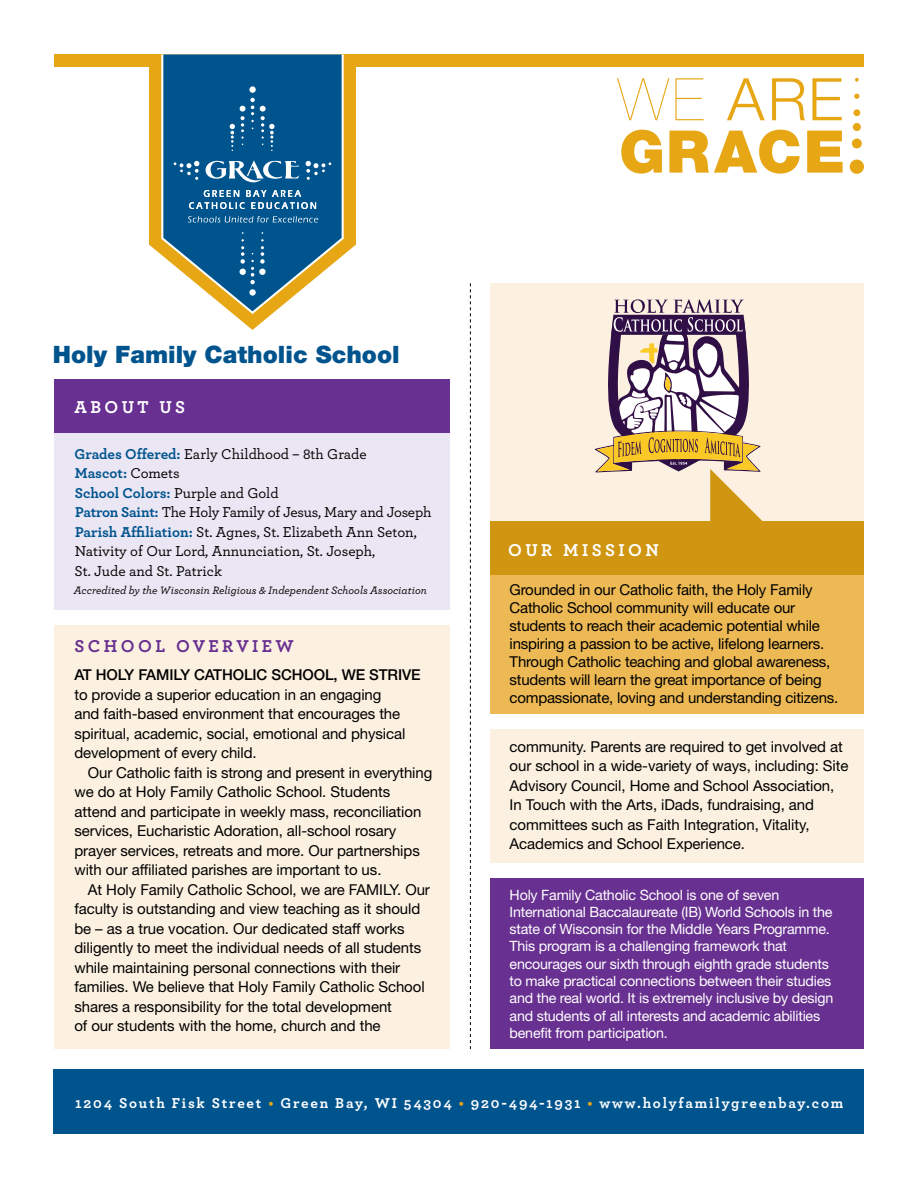
<style>
.page{position:relative;width:918px;height:1188px;background:#fff}
.page>*{position:absolute;margin:0;border:0;box-sizing:border-box;transform-origin:0 0}
.t1{font:900 24px "Helvetica Neue LT Std";color:#00548e}
.t2{font:700 18px "Archer";letter-spacing:.19em;color:#fff}
.t3{font:700 18px "Archer";letter-spacing:.19em;color:#683090}
.t4{font:15px/19.5px "Helvetica Neue LT Std";letter-spacing:-.005em;color:#000}
.t5{font:500 15px/19.5px "Archer";color:#000}
.t6{font:700 15px "Archer";letter-spacing:.12em;color:#fff}
.t7{font:500 15px "Helvetica Neue LT Std";letter-spacing:-.005em;color:#000}
.t8{font:14.25px/17.2px "Helvetica Neue LT Std";letter-spacing:-.015em;color:#fff}
.t9{font:italic 500 11.25px "Archer";color:#000}
.s1{font-weight:700;color:#00548e}
.s2{color:#e7a614}
</style>
<div class="page">
<div style="left:491px;top:878px;width:373px;height:171px;background:#683090"></div>
<svg style="left:621px;top:130px;width:222px;height:44px"></svg>
<svg style="left:617px;top:78px;width:225px;height:42px"></svg>
<div style="left:850px;top:160px;width:14px;height:14px;background:#e7a614;border-radius:50%"></div>
<div style="left:852px;top:139px;width:10px;height:9px;background:#e7a614;border-radius:50%"></div>
<div style="left:853px;top:123px;width:8px;height:8px;background:#e7a614;border-radius:50%"></div>
<div style="left:853px;top:109px;width:7px;height:7px;background:#e7a614;border-radius:50%"></div>
<svg style="left:854px;top:94px;width:5px;height:5px"></svg>
<svg style="left:855px;top:78px;width:4px;height:4px"></svg>
<div style="left:54px;top:54px;width:810px;height:13px;background:#e7a614"></div>
<svg style="left:149px;top:67px;width:207px;height:263px;fill:#e7a614"></svg>
<svg style="left:161px;top:54px;width:183px;height:260px"></svg>
<svg style="left:163px;top:54px;width:179px;height:257px;background:#316f93"></svg>
<svg style="left:188px;top:216px;width:130px;height:7px"></svg>
<svg style="left:249px;top:289px;width:7px;height:7px"></svg>
<svg style="left:240px;top:232px;width:25px;height:52px"></svg>
<svg style="left:249px;top:86px;width:7px;height:7px"></svg>
<svg style="left:230px;top:98px;width:45px;height:53px;background:#1b6699"></svg>
<svg style="left:174px;top:160px;width:157px;height:49px;background:#3074a3"></svg>
<svg style="left:470px;top:283px;width:1px;height:766px"></svg>
<div style="left:491px;top:575px;width:373px;height:139px;background:#edb954"></div>
<div style="left:491px;top:283px;width:373px;height:238px;background:#fcf1e1"></div>
<div style="left:491px;top:521px;width:373px;height:54px;background:#d09611"></div>
<div style="left:54px;top:433px;width:396px;height:177px;background:#ebe6f3"></div>
<div style="left:54px;top:379px;width:396px;height:54px;background:#683090"></div>
<div style="left:54px;top:625px;width:396px;height:424px;background:#fcf1e1"></div>
<div style="left:491px;top:729px;width:373px;height:134px;background:#fcf1e1"></div>
<div style="left:54px;top:1069px;width:810px;height:65px;background:#00548e"></div>
<svg style="left:595px;top:299px;width:168px;height:222px"></svg>
<h1 class="t1" style="left:53px;top:340px;width:348px">Holy Family Catholic School</h1>
<p class="t2" style="left:74px;top:395px;width:112px">ABOUT US</p>
<p class="t5" style="left:75px;top:444px;width:358px"><span class="s1">Grades Offered:</span> Early Childhood – 8th Grade<br><span class="s1">Mascot:</span> Comets<br><span class="s1">School Colors:</span> Purple and Gold<br><span class="s1">Patron Saint:</span> The Holy Family of Jesus, Mary and Joseph <span class="s1">Parish Affiliation:</span> St. Agnes, St. Elizabeth Ann Seton, Nativity of Our Lord, Annunciation, St. Joseph,<br>St. Jude and St. Patrick</p>
<p class="t9" style="left:74px;top:583px;width:354px">Accredited by the Wisconsin Religious &amp; Independent Schools Association</p>
<p class="t3" style="left:74px;top:635px;width:221px">SCHOOL OVERVIEW</p>
<p class="t7" style="left:74px;top:666px;width:348px">AT HOLY FAMILY CATHOLIC SCHOOL, WE STRIVE</p>
<p class="t4" style="left:74px;top:685px;width:332px">to provide a superior education in an engaging and faith-based environment that encourages the spiritual, academic, social, emotional and physical development of every child.</p>
<p class="t4" style="left:74px;top:763px;width:359px;text-indent:14px">Our Catholic faith is strong and present in everything we do at Holy Family Catholic School. Students attend and participate in weekly mass, reconciliation services, Eucharistic Adoration, all-school rosary prayer services, retreats and more. Our partnerships with our affiliated parishes are important to us.</p>
<p class="t4" style="left:74px;top:880px;width:357px;text-indent:14px">At Holy Family Catholic School, we are FAMILY. Our faculty is outstanding and view teaching as it should be – as a true vocation. Our dedicated staff works diligently to meet the individual needs of all students while maintaining personal connections with their families. We believe that Holy Family Catholic School shares a responsibility for the total development<br>of our students with the home, church and the</p>
<p class="t2" style="left:508px;top:538px;width:152px">OUR MISSION</p>
<p class="t4" style="left:510px;top:580px;width:330px;line-height:18px">Grounded in our Catholic faith, the Holy Family Catholic School community will educate our students to reach their academic potential while inspiring a passion to be active, lifelong learners.<br>Through Catholic teaching and global awareness, students will learn the great importance of being compassionate, loving and understanding citizens.</p>
<p class="t4" style="left:510px;top:736px;width:340px">community. Parents are required to get involved at our school in a wide-variety of ways, including: Site Advisory Council, Home and School Association, In Touch with the Arts, iDads, fundraising, and committees such as Faith Integration, Vitality, Academics and School Experience.</p>
<p class="t8" style="left:510px;top:886px;width:325px">Holy Family Catholic School is one of seven International Baccalaureate (IB) World Schools in the state of Wisconsin for the Middle Years Programme.<br>This program is a challenging framework that encourages our sixth through eighth grade students to make practical connections between their studies and the real world. It is extremely inclusive by design and students of all interests and academic abilities benefit from participation.</p>
<p class="t6" style="left:75px;top:1093px;width:770px">1204 South Fisk Street <span class="s2">•</span> Green Bay, WI 54304 <span class="s2">•</span> 920-494-1931 <span class="s2">•</span> www.holyfamilygreenbay.com</p>
</div>
